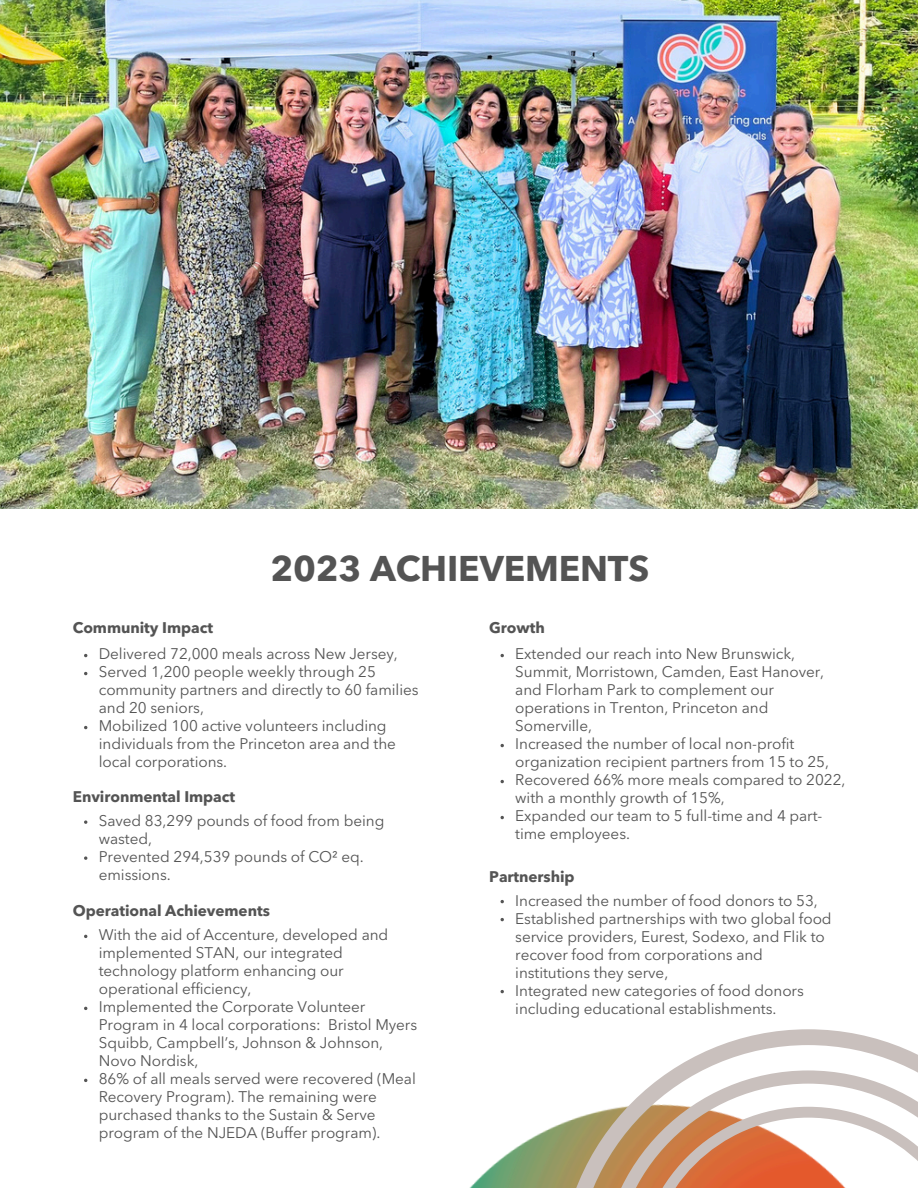
<style>
.page{position:relative;width:918px;height:1188px;background:#fff}
.page>*{position:absolute;margin:0;border:0;box-sizing:border-box;transform-origin:0 0}
.t1{font:700 35.4px "Avenir Next LT Pro";letter-spacing:-.005em;color:#545454}
.t2{font:15.3px/18px "Avenir Next LT Pro";letter-spacing:-.005em;color:#545454}
.t3{font:700 15.3px "Avenir Next LT Pro";letter-spacing:-.005em;color:#545454}
</style>
<div class="page">
<img style="left:0;top:0;width:918px;height:509px">
<svg style="left:84px;top:820px;width:3px;height:4px"></svg>
<svg style="left:84px;top:856px;width:3px;height:4px"></svg>
<img style="left:469px;top:1124px;width:90px;height:64px">
<svg style="left:559px;top:1029px;width:359px;height:159px"></svg>
<p class="t1" style="left:270px;top:554px;width:380px">2023 ACHIEVEMENTS</p>
<h1 class="t3" style="left:73px;top:622px;width:142px">Community Impact</h1>
<h2 class="t2" style="left:99px;top:647px;width:301px">Delivered 72,000 meals across New Jersey,</h2>
<h2 class="t2" style="left:99px;top:665px;width:321px">Served 1,200 people weekly through 25 community partners and directly to 60 families and 20 seniors,</h2>
<p class="t2" style="left:99px;top:719px;width:299px">Mobilized 100 active volunteers including individuals from the Princeton area and the local corporations.</p>
<p class="t3" style="left:73px;top:790px;width:164px">Environmental Impact</p>
<h2 class="t2" style="left:99px;top:813px;width:287px">Saved 83,299 pounds of food from being wasted,</h2>
<p class="t2" style="left:99px;top:849px;width:267px">Prevented 294,539 pounds of CO² eq. emissions.</p>
<p class="t3" style="left:73px;top:904px;width:199px">Operational Achievements</p>
<h2 class="t2" style="left:99px;top:927px;width:291px">With the aid of Accenture, developed and implemented STAN, our integrated technology platform enhancing our operational efficiency,</h2>
<p class="t2" style="left:99px;top:999px;width:320px">Implemented the Corporate Volunteer Program in 4 local corporations: Bristol Myers Squibb, Campbell’s, Johnson &amp; Johnson, Novo Nordisk,</p>
<p class="t2" style="left:99px;top:1071px;width:319px">86% of all meals served were recovered (Meal Recovery Program). The remaining were purchased thanks to the Sustain &amp; Serve program of the NJEDA (Buffer program).</p>
<p class="t3" style="left:489px;top:622px;width:57px">Growth</p>
<p class="t2" style="left:515px;top:647px;width:310px">Extended our reach into New Brunswick, Summit, Morristown, Camden, East Hanover, and Florham Park to complement our operations in Trenton, Princeton and Somerville,</p>
<p class="t2" style="left:515px;top:737px;width:315px">Increased the number of local non-profit organization recipient partners from 15 to 25,</p>
<p class="t2" style="left:515px;top:773px;width:332px">Recovered 66% more meals compared to 2022, with a monthly growth of 15%,</p>
<p class="t2" style="left:515px;top:809px;width:309px">Expanded our team to 5 full-time and 4 part&shy;time employees.</p>
<p class="t3" style="left:489px;top:870px;width:87px">Partnership</p>
<p class="t2" style="left:515px;top:893px;width:304px">Increased the number of food donors to 53,</p>
<p class="t2" style="left:515px;top:911px;width:318px">Established partnerships with two global food service providers, Eurest, Sodexo, and Flik to recover food from corporations and institutions they serve,</p>
<p class="t2" style="left:515px;top:983px;width:290px">Integrated new categories of food donors including educational establishments.</p>
</div>
